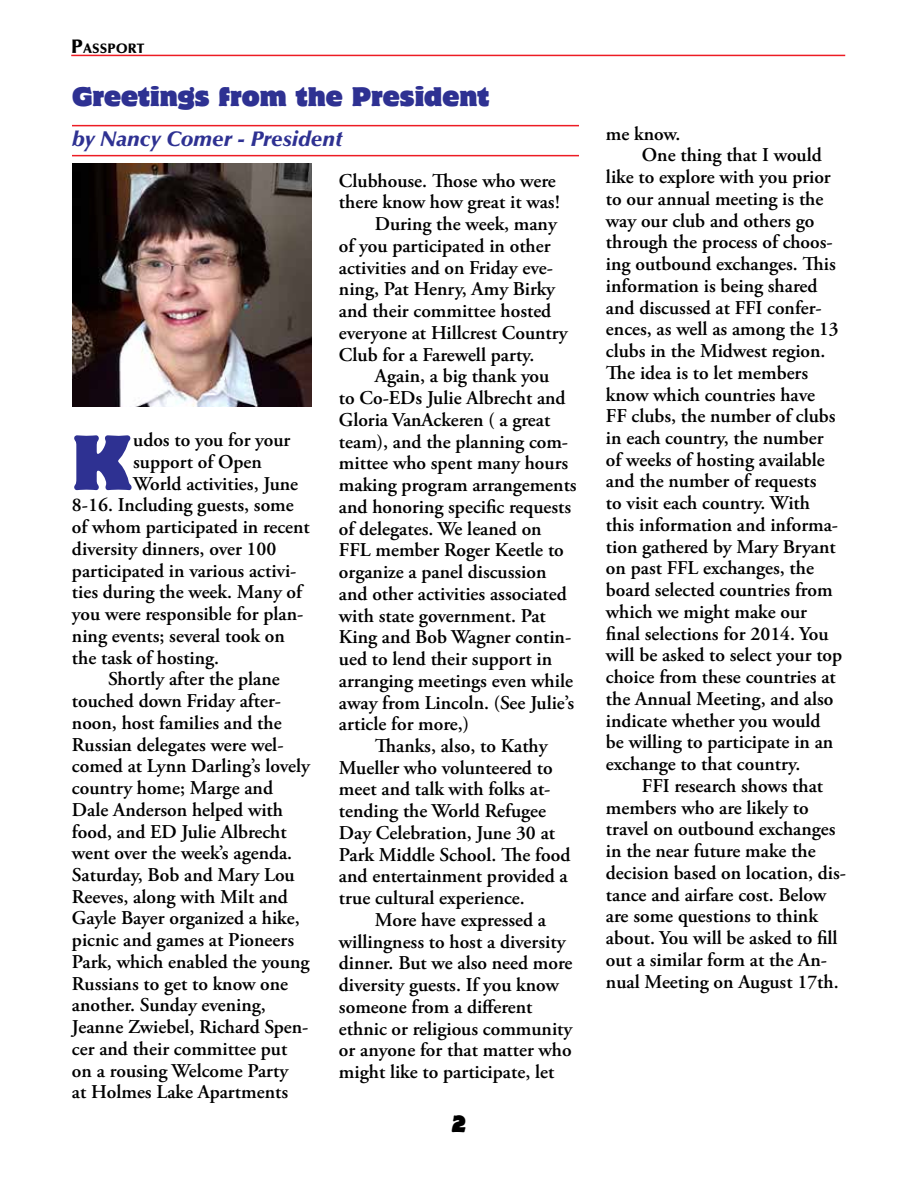
<style>
.page{position:relative;width:918px;height:1188px;background:#fff}
.page>*{position:absolute;margin:0;border:0;box-sizing:border-box;transform-origin:0 0}
.t1{font:69.15px "Motter Corpus Std";color:#2e3192}
.t2{font:24px "Motter Corpus Std";color:#2e3192}
.t3{font:italic 900 21px "Optima LT Std";color:#2e3192}
.t4{font:21px "Motter Corpus Std";color:#000}
.t5{font:600 19.5px "Adobe Garamond Pro";color:#000}
.t6{font:900 13.65px "Optima LT Std";color:#000}
.s1{font-size:19.5px}
</style>
<div class="page">
<hr style="left:71px;top:55px;width:774px;height:1px;background:#ed1c24">
<hr style="left:72px;top:125px;width:507px;height:1px;background:#ed1c24">
<hr style="left:72px;top:155px;width:507px;height:1px;background:#ed1c24">
<img style="left:72px;top:164px;width:240px;height:243px">
<p class="t6" style="left:71px;top:41px;width:75px"><span class="s1">P</span>ASSPORT</p>
<p class="t2" style="left:72px;top:81px;width:419px">Greetings from the President</p>
<p class="t3" style="left:72px;top:126px;width:272px">by Nancy Comer - President</p>
<h1 class="t1" style="left:72px;top:418px;width:61px">K</h1>
<p class="t5" style="left:133px;top:429px;width:159px">udos to you for your</p>
<p class="t5" style="left:133px;top:450px;width:130px">support of Open</p>
<p class="t5" style="left:133px;top:472px;width:166px">World activities, June</p>
<p class="t5" style="left:72px;top:494px;width:223px">8-16. Including guests, some</p>
<p class="t5" style="left:72px;top:516px;width:239px">of whom participated in recent</p>
<p class="t5" style="left:72px;top:537px;width:206px">diversity dinners, over 100</p>
<p class="t5" style="left:72px;top:559px;width:226px">participated in various activi-</p>
<p class="t5" style="left:72px;top:581px;width:232px">ties during the week. Many of</p>
<p class="t5" style="left:72px;top:603px;width:233px">you were responsible for plan-</p>
<p class="t5" style="left:72px;top:624px;width:214px">ning events; several took on</p>
<p class="t5" style="left:72px;top:646px;width:149px">the task of hosting.</p>
<p class="t5" style="left:108px;top:668px;width:173px">Shortly after the plane</p>
<p class="t5" style="left:72px;top:690px;width:211px">touched down Friday after-</p>
<p class="t5" style="left:72px;top:711px;width:211px">noon, host families and the</p>
<p class="t5" style="left:72px;top:733px;width:213px">Russian delegates were wel-</p>
<p class="t5" style="left:72px;top:755px;width:239px">comed at Lynn Darling’s lovely</p>
<p class="t5" style="left:72px;top:777px;width:203px">country home; Marge and</p>
<p class="t5" style="left:72px;top:798px;width:213px">Dale Anderson helped with</p>
<p class="t5" style="left:72px;top:820px;width:216px">food, and ED Julie Albrecht</p>
<p class="t5" style="left:72px;top:842px;width:222px">went over the week’s agenda.</p>
<p class="t5" style="left:72px;top:864px;width:224px">Saturday, Bob and Mary Lou</p>
<p class="t5" style="left:72px;top:885px;width:217px">Reeves, along with Milt and</p>
<p class="t5" style="left:72px;top:907px;width:229px">Gayle Bayer organized a hike,</p>
<p class="t5" style="left:72px;top:929px;width:224px">picnic and games at Pioneers</p>
<p class="t5" style="left:72px;top:951px;width:239px">Park, which enabled the young</p>
<p class="t5" style="left:72px;top:972px;width:218px">Russians to get to know one</p>
<p class="t5" style="left:72px;top:994px;width:195px">another. Sunday evening,</p>
<p class="t5" style="left:72px;top:1016px;width:238px">Jeanne Zwiebel, Richard Spen-</p>
<p class="t5" style="left:72px;top:1038px;width:217px">cer and their committee put</p>
<p class="t5" style="left:72px;top:1059px;width:218px">on a rousing Welcome Party</p>
<p class="t5" style="left:72px;top:1081px;width:218px">at Holmes Lake Apartments</p>
<p class="t5" style="left:339px;top:169px;width:218px">Clubhouse. Those who were</p>
<p class="t5" style="left:339px;top:191px;width:223px">there know how great it was!</p>
<p class="t5" style="left:375px;top:213px;width:183px">During the week, many</p>
<p class="t5" style="left:339px;top:235px;width:213px">of you participated in other</p>
<p class="t5" style="left:339px;top:256px;width:216px">activities and on Friday eve-</p>
<p class="t5" style="left:339px;top:278px;width:218px">ning, Pat Henry, Amy Birky</p>
<p class="t5" style="left:339px;top:300px;width:214px">and their committee hosted</p>
<p class="t5" style="left:339px;top:321px;width:230px">everyone at Hillcrest Country</p>
<p class="t5" style="left:339px;top:343px;width:197px">Club for a Farewell party.</p>
<p class="t5" style="left:375px;top:365px;width:176px">Again, a big thank you</p>
<p class="t5" style="left:339px;top:387px;width:228px">to Co-EDs Julie Albrecht and</p>
<p class="t5" style="left:339px;top:408px;width:213px">Gloria VanAckeren ( a great</p>
<p class="t5" style="left:339px;top:430px;width:231px">team), and the planning com-</p>
<p class="t5" style="left:339px;top:452px;width:231px">mittee who spent many hours</p>
<p class="t5" style="left:339px;top:474px;width:239px">making program arrangements</p>
<p class="t5" style="left:339px;top:495px;width:234px">and honoring specific requests</p>
<p class="t5" style="left:339px;top:517px;width:204px">of delegates. We leaned on</p>
<p class="t5" style="left:339px;top:539px;width:226px">FFL member Roger Keetle to</p>
<p class="t5" style="left:339px;top:561px;width:209px">organize a panel discussion</p>
<p class="t5" style="left:339px;top:582px;width:229px">and other activities associated</p>
<p class="t5" style="left:339px;top:604px;width:208px">with state government. Pat</p>
<p class="t5" style="left:339px;top:626px;width:234px">King and Bob Wagner contin-</p>
<p class="t5" style="left:339px;top:648px;width:215px">ued to lend their support in</p>
<p class="t5" style="left:339px;top:669px;width:236px">arranging meetings even while</p>
<p class="t5" style="left:339px;top:691px;width:237px">away from Lincoln. (See Julie’s</p>
<p class="t5" style="left:339px;top:713px;width:132px">article for more,)</p>
<p class="t5" style="left:375px;top:735px;width:174px">Thanks, also, to Kathy</p>
<p class="t5" style="left:339px;top:756px;width:215px">Mueller who volunteered to</p>
<p class="t5" style="left:339px;top:778px;width:213px">meet and talk with folks at-</p>
<p class="t5" style="left:339px;top:800px;width:209px">tending the World Refugee</p>
<p class="t5" style="left:339px;top:822px;width:218px">Day Celebration, June 30 at</p>
<p class="t5" style="left:339px;top:843px;width:233px">Park Middle School. The food</p>
<p class="t5" style="left:339px;top:865px;width:230px">and entertainment provided a</p>
<p class="t5" style="left:339px;top:887px;width:187px">true cultural experience.</p>
<p class="t5" style="left:375px;top:909px;width:173px">More have expressed a</p>
<p class="t5" style="left:339px;top:930px;width:228px">willingness to host a diversity</p>
<p class="t5" style="left:339px;top:952px;width:235px">dinner. But we also need more</p>
<p class="t5" style="left:339px;top:974px;width:221px">diversity guests. If you know</p>
<p class="t5" style="left:339px;top:996px;width:195px">someone from a different</p>
<p class="t5" style="left:339px;top:1017px;width:235px">ethnic or religious community</p>
<p class="t5" style="left:339px;top:1039px;width:234px">or anyone for that matter who</p>
<p class="t5" style="left:339px;top:1061px;width:217px">might like to participate, let</p>
<p class="t4" style="left:451px;top:1111px;width:17px">2</p>
<p class="t5" style="left:606px;top:122px;width:76px">me know.</p>
<p class="t5" style="left:642px;top:144px;width:181px">One thing that I would</p>
<p class="t5" style="left:606px;top:166px;width:226px">like to explore with you prior</p>
<p class="t5" style="left:606px;top:187px;width:219px">to our annual meeting is the</p>
<p class="t5" style="left:606px;top:209px;width:210px">way our club and others go</p>
<p class="t5" style="left:606px;top:231px;width:228px">through the process of choos-</p>
<p class="t5" style="left:606px;top:253px;width:231px">ing outbound exchanges. This</p>
<p class="t5" style="left:606px;top:274px;width:213px">information is being shared</p>
<p class="t5" style="left:606px;top:296px;width:217px">and discussed at FFI confer-</p>
<p class="t5" style="left:606px;top:318px;width:234px">ences, as well as among the 13</p>
<p class="t5" style="left:606px;top:340px;width:221px">clubs in the Midwest region.</p>
<p class="t5" style="left:606px;top:361px;width:204px">The idea is to let members</p>
<p class="t5" style="left:606px;top:383px;width:211px">know which countries have</p>
<p class="t5" style="left:606px;top:405px;width:231px">FF clubs, the number of clubs</p>
<p class="t5" style="left:606px;top:427px;width:219px">in each country, the number</p>
<p class="t5" style="left:606px;top:448px;width:220px">of weeks of hosting available</p>
<p class="t5" style="left:606px;top:470px;width:212px">and the number of requests</p>
<p class="t5" style="left:606px;top:492px;width:206px">to visit each country. With</p>
<p class="t5" style="left:606px;top:514px;width:234px">this information and informa-</p>
<p class="t5" style="left:606px;top:535px;width:231px">tion gathered by Mary Bryant</p>
<p class="t5" style="left:606px;top:557px;width:210px">on past FFL exchanges, the</p>
<p class="t5" style="left:606px;top:579px;width:228px">board selected countries from</p>
<p class="t5" style="left:606px;top:601px;width:203px">which we might make our</p>
<p class="t5" style="left:606px;top:622px;width:224px">final selections for 2014. You</p>
<p class="t5" style="left:606px;top:644px;width:238px">will be asked to select your top</p>
<p class="t5" style="left:606px;top:666px;width:231px">choice from these countries at</p>
<p class="t5" style="left:606px;top:687px;width:229px">the Annual Meeting, and also</p>
<p class="t5" style="left:606px;top:709px;width:216px">indicate whether you would</p>
<p class="t5" style="left:606px;top:731px;width:229px">be willing to participate in an</p>
<p class="t5" style="left:606px;top:753px;width:196px">exchange to that country.</p>
<p class="t5" style="left:642px;top:774px;width:183px">FFI research shows that</p>
<p class="t5" style="left:606px;top:796px;width:204px">members who are likely to</p>
<p class="t5" style="left:606px;top:818px;width:231px">travel on outbound exchanges</p>
<p class="t5" style="left:606px;top:840px;width:211px">in the near future make the</p>
<p class="t5" style="left:606px;top:861px;width:242px">decision based on location, dis-</p>
<p class="t5" style="left:606px;top:883px;width:222px">tance and airfare cost. Below</p>
<p class="t5" style="left:606px;top:905px;width:213px">are some questions to think</p>
<p class="t5" style="left:606px;top:927px;width:233px">about. You will be asked to fill</p>
<p class="t5" style="left:606px;top:948px;width:223px">out a similar form at the An-</p>
<p class="t5" style="left:606px;top:970px;width:234px">nual Meeting on August 17th.</p>
</div>
